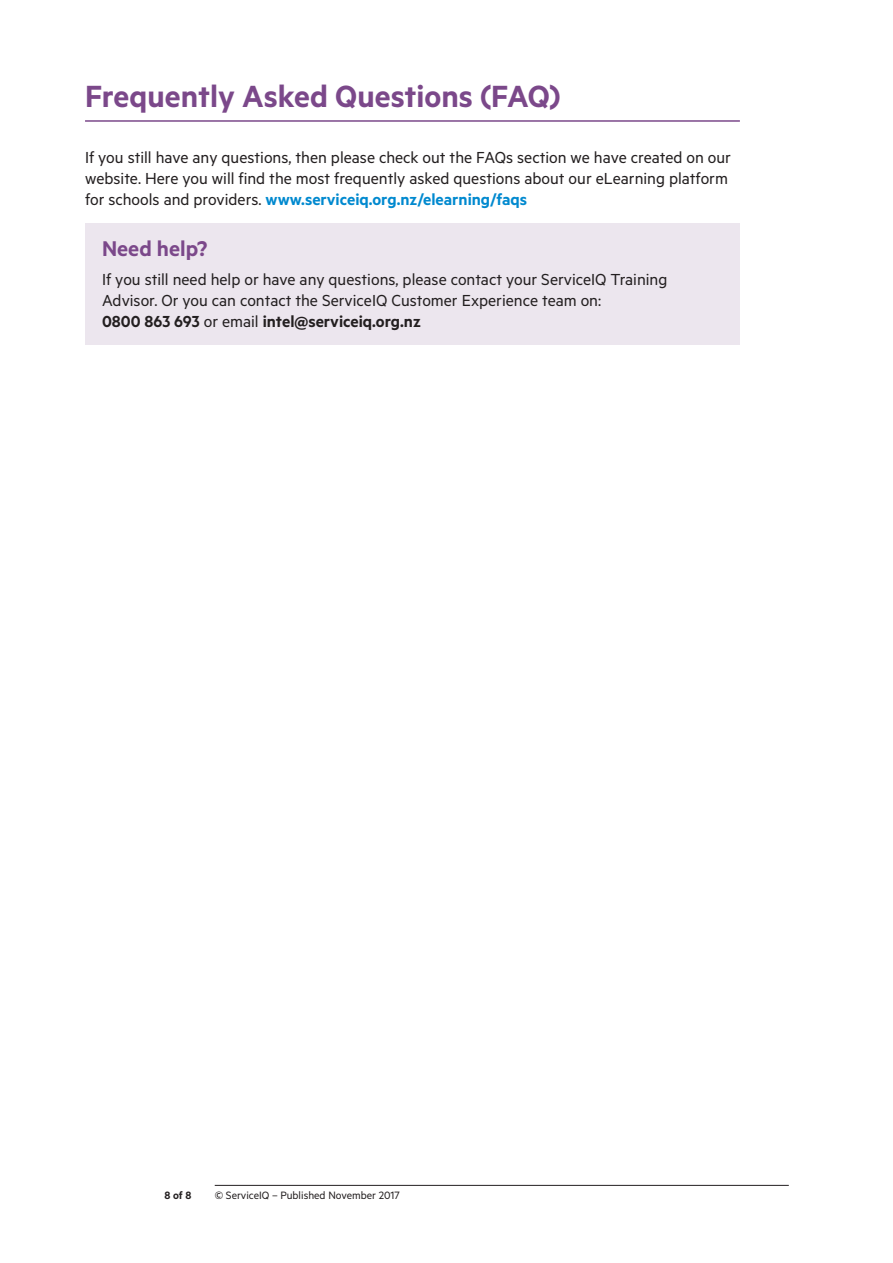
<style>
.page{position:relative;width:893px;height:1263px;background:#fff}
.page>*{position:absolute;margin:0;border:0;box-sizing:border-box;transform-origin:0 0}
.t1{font:600 34.5px "Metric";color:#7b488a}
.t2{font:600 24px "Metric";color:#7b488a}
.t3{font:18px/21px "Metric";color:#231f20}
.t4{font:12px "Metric";color:#231f20}
.t5{font:600 12px "Metric";color:#231f20}
.s1{font-weight:600;color:#0089cf}
.s2{font-weight:600}
</style>
<div class="page">
<hr style="left:215px;top:1185px;width:574px;height:1px;background:#231f20">
<hr style="left:85px;top:120px;width:655px;height:2px;background:#7b488a">
<div style="left:85px;top:223px;width:655px;height:121px;background:#ece6ee"></div>
<h1 class="t1" style="left:85px;top:76px;width:477px">Frequently Asked Questions (FAQ)</h1>
<p class="t3" style="left:85px;top:146px;width:647px">If you still have any questions, then please check out the FAQs section we have created on our website. Here you will find the most frequently asked questions about our eLearning platform for schools and providers. <span class="s1">www.serviceiq.org.nz/elearning/faqs</span></p>
<h2 class="t2" style="left:102px;top:234px;width:107px">Need help?</h2>
<p class="t3" style="left:102px;top:269px;width:567px">If you still need help or have any questions, please contact your ServiceIQ Training<br>Advisor. Or you can contact the ServiceIQ Customer Experience team on:<br><span class="s2">0800 863 693</span> or email <span class="s2">intel@serviceiq.org.nz</span></p>
<p class="t5" style="left:164px;top:1187px;width:28px">8 of 8</p>
<p class="t4" style="left:215px;top:1188px;width:187px">© ServiceIQ – Published November 2017</p>
</div>
